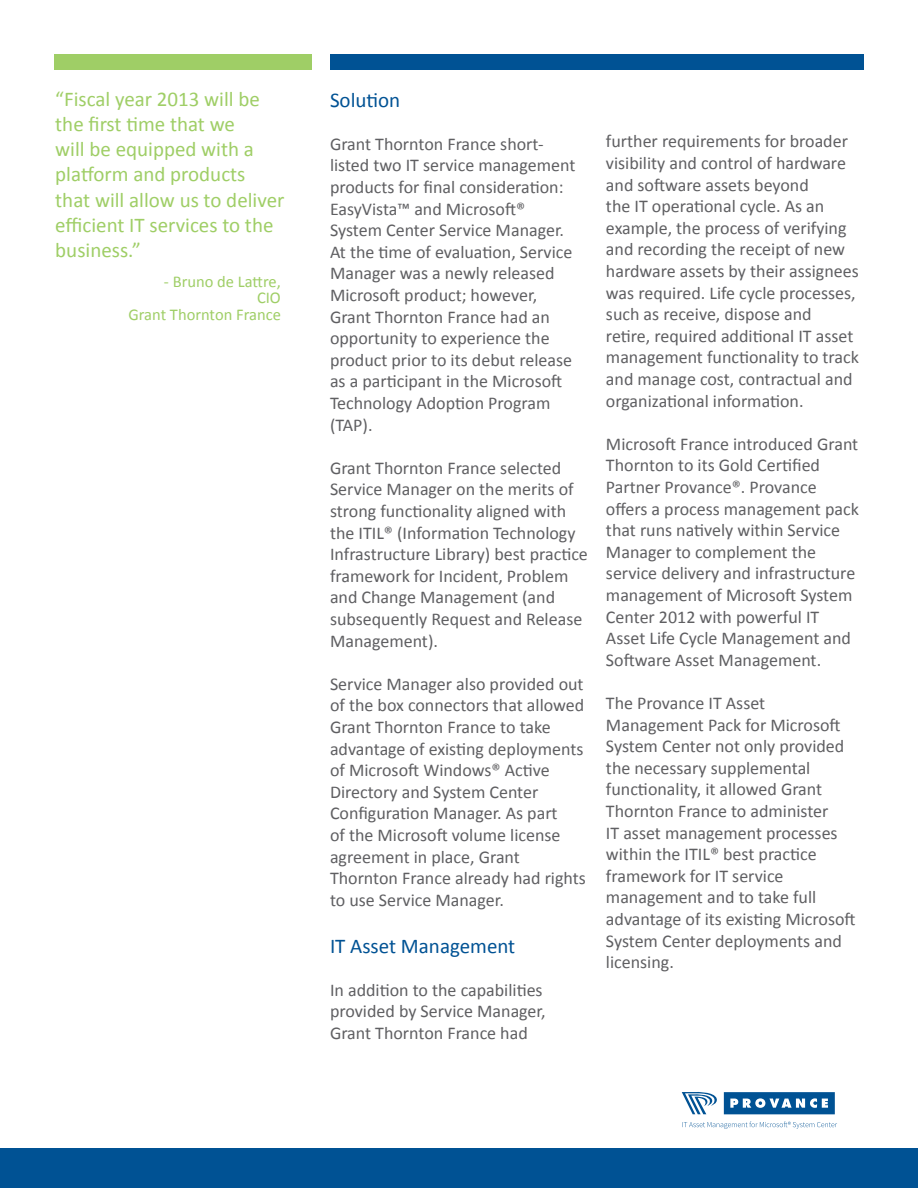
<style>
.page{position:relative;width:918px;height:1188px;background:#fff}
.page>*{position:absolute;margin:0;border:0;box-sizing:border-box;transform-origin:0 0}
.t1{font:21px/25.2px "Calibri";color:#9fce66}
.t2{font:21px "Calibri";color:#005294}
.t3{font:18px/21.6px "Calibri";color:#5f5f62}
.t4{font:16.5px/16.5px "Calibri";color:#9fce66;text-align:right}
</style>
<div class="page">
<div style="left:0;top:1149px;width:918px;height:39px;background:#005294"></div>
<div style="left:54px;top:54px;width:253px;height:16px;background:#9fce66"></div>
<div style="left:330px;top:54px;width:534px;height:16px;background:#005294"></div>
<svg style="left:682px;top:1122px;width:155px;height:7px"></svg>
<svg style="left:682px;top:1092px;width:35px;height:22px"></svg>
<svg style="left:724px;top:1092px;width:111px;height:22px;background:#3173a8"></svg>
<p class="t1" style="left:55px;top:86px;width:231px">“Fiscal year 2013 will be the first time that we<br>will be equipped with a platform and products that will allow us to deliver efficient IT services to the business.”</p>
<p class="t4" style="left:128px;top:273px;width:154px">- Bruno de Lattre,<br>CIO<br>Grant Thornton France</p>
<p class="t2" style="left:330px;top:86px;width:72px">Solution</p>
<p class="t3" style="left:330px;top:133px;width:247px">Grant Thornton France short&shy;listed two IT service management products for final consideration:<br>EasyVista™ and Microsoft®<br>System Center Service Manager.<br>At the time of evaluation, Service<br>Manager was a newly released<br>Microsoft product; however,<br>Grant Thornton France had an opportunity to experience the product prior to its debut release as a participant in the Microsoft<br>Technology Adoption Program (TAP).</p>
<p class="t3" style="left:330px;top:457px;width:259px">Grant Thornton France selected<br>Service Manager on the merits of strong functionality aligned with the ITIL® (Information Technology<br>Infrastructure Library) best practice framework for Incident, Problem and Change Management (and subsequently Request and Release<br>Management).</p>
<p class="t3" style="left:330px;top:673px;width:257px">Service Manager also provided out of the box connectors that allowed<br>Grant Thornton France to take advantage of existing deployments of Microsoft Windows® Active<br>Directory and System Center<br>Configuration Manager. As part<br>of the Microsoft volume license agreement in place, Grant<br>Thornton France already had rights to use Service Manager.</p>
<p class="t2" style="left:330px;top:932px;width:187px">IT Asset Management</p>
<p class="t3" style="left:330px;top:979px;width:217px">In addition to the capabilities provided by Service Manager,<br>Grant Thornton France had</p>
<p class="t3" style="left:606px;top:131px;width:254px">further requirements for broader visibility and control of hardware and software assets beyond<br>the IT operational cycle. As an example, the process of verifying and recording the receipt of new hardware assets by their assignees was required. Life cycle processes, such as receive, dispose and retire, required additional IT asset management functionality to track and manage cost, contractual and organizational information.</p>
<p class="t3" style="left:606px;top:433px;width:254px">Microsoft France introduced Grant<br>Thornton to its Gold Certified<br>Partner Provance®. Provance offers a process management pack that runs natively within Service<br>Manager to complement the service delivery and infrastructure management of Microsoft System<br>Center 2012 with powerful IT<br>Asset Life Cycle Management and<br>Software Asset Management.</p>
<p class="t3" style="left:606px;top:692px;width:251px">The Provance IT Asset<br>Management Pack for Microsoft<br>System Center not only provided the necessary supplemental functionality, it allowed Grant<br>Thornton France to administer<br>IT asset management processes within the ITIL® best practice framework for IT service management and to take full advantage of its existing Microsoft<br>System Center deployments and licensing.</p>
</div>
